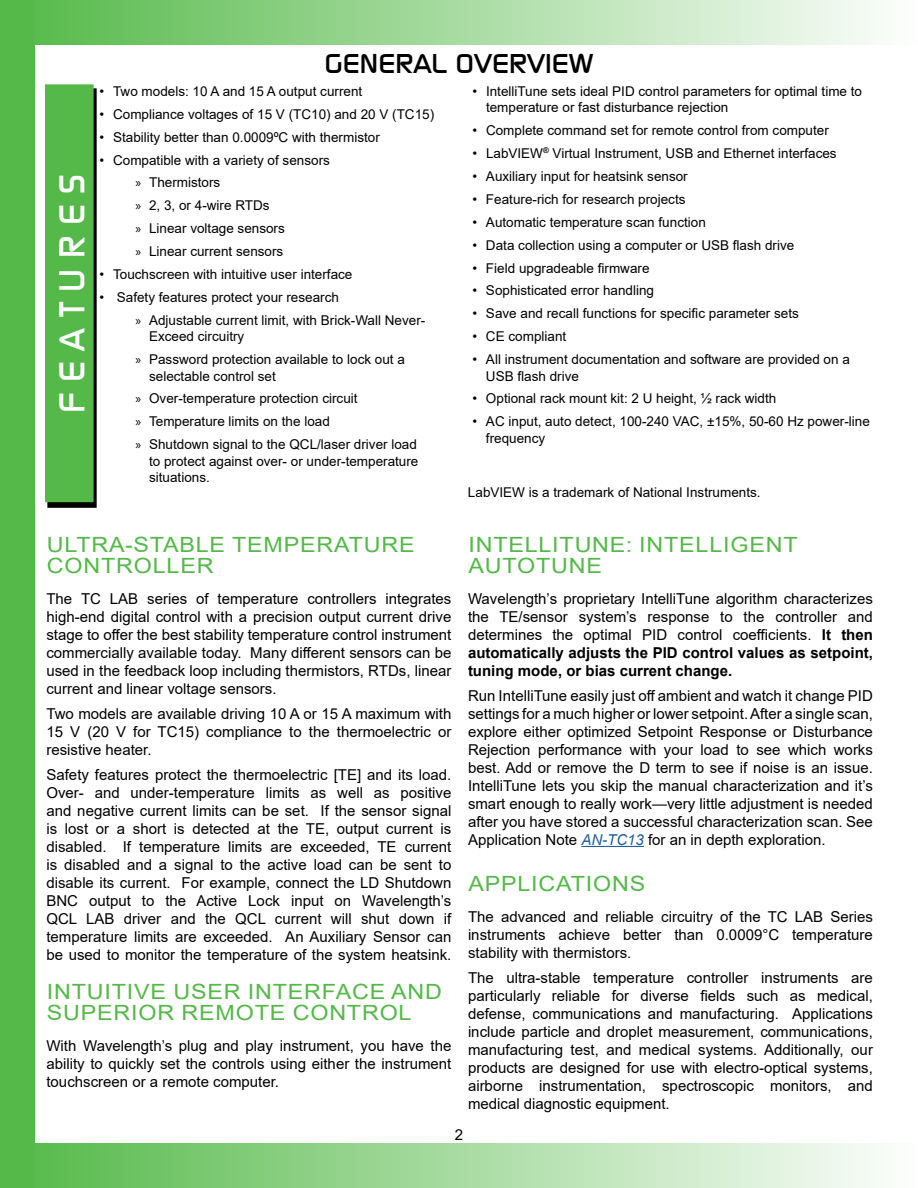
<style>
.page{position:relative;width:918px;height:1188px;background:#fff}
.page>*{position:absolute;margin:0;border:0;box-sizing:border-box;transform-origin:0 0}
.t1{font:35.7px "Modaerne";color:#fff;scale:1.04 1}
.t2{font:27px "Modaerne";color:#000;scale:1.11 1}
.t3{font:21px/21px "Arial";letter-spacing:.035em;color:#54b948;scale:1.11 1}
.t4{font:15px/18px "Arial";color:#000;text-align:justify}
.t5{font:13.5px/23px "Arial";color:#000}
.s1{font-family:"Myriad Pro"}
.s2{font-weight:700}
.s3{font-style:italic;color:#215e9e}
</style>
<div class="page">
<div style="left:1px;top:1px;width:916px;height:43px;background:linear-gradient(to right,#54b948,#fdfefd)"></div>
<div style="left:0;top:0;width:918px;height:45px;border:2px solid #54b948"></div>
<div style="left:1px;top:1144px;width:916px;height:43px;background:linear-gradient(to right,#54b948,#fdfefd)"></div>
<div style="left:0;top:1143px;width:918px;height:45px;border:2px solid #54b948"></div>
<div style="left:0;top:0;width:34px;height:1188px;background:#54b948"></div>
<hr style="left:917px;top:0;width:1px;height:1188px;background:#54b948">
<div style="left:47px;top:88px;width:50px;height:419px;background:#000"></div>
<div style="left:46px;top:85px;width:47px;height:416px;background:#54b948"></div>
<div style="left:45px;top:84px;width:49px;height:418px;border:1px solid #54b948"></div>
<hr style="left:581px;top:846px;width:63px;height:1px;background:#215e9e">
<h1 class="t1" style="left:52px;top:413px;width:231px;rotate:-90deg">F E A T U R E S</h1>
<h2 class="t2" style="left:324px;top:48px;width:244px">GENERAL OVERVIEW</h2>
<p class="t5" style="left:100px;top:79px;width:264px">• Two models: 10 A and 15 A output current</p>
<p class="t5" style="left:100px;top:102px;width:336px">• Compliance voltages of 15 V (TC10) and 20 V (TC15)</p>
<p class="t5" style="left:100px;top:125px;width:282px">• Stability better than 0.0009ºC with thermistor</p>
<p class="t5" style="left:136px;top:148px;width:196px;text-indent:-36px">• Compatible with a variety of sensors <span class="s1">»</span> Thermistors<br><span class="s1">»</span> 2, 3, or 4-wire RTDs<br><span class="s1">»</span> Linear voltage sensors<br><span class="s1">»</span> Linear current sensors</p>
<p class="t5" style="left:100px;top:263px;width:254px">• Touchscreen with intuitive user interface</p>
<p class="t5" style="left:136px;top:286px;width:291px;text-indent:-36px">• Safety features protect your research<br><span class="s1">»</span> Adjustable current limit, with Brick-Wall Never-</p>
<p class="t5" style="left:136px;top:325px;width:271px;text-indent:14px">Exceed circuitry<br><span class="s1">»</span> Password protection available to lock out a</p>
<p class="t5" style="left:136px;top:364px;width:283px;text-indent:14px">selectable control set<br><span class="s1">»</span> Over-temperature protection circuit<br><span class="s1">»</span> Temperature limits on the load<br><span class="s1">»</span> Shutdown signal to the QCL/laser driver load</p>
<p class="t5" style="left:149px;top:453px;width:271px;line-height:16.2px">to protect against over- or under-temperature situations.</p>
<p class="t5" style="left:486px;top:83px;width:378px;line-height:16.2px;text-indent:-14px">• IntelliTune sets ideal PID control parameters for optimal time to temperature or fast disturbance rejection</p>
<p class="t5" style="left:473px;top:119px;width:358px">• Complete command set for remote control from computer</p>
<p class="t5" style="left:473px;top:141px;width:366px">• LabVIEW<sup>®</sup> Virtual Instrument, USB and Ethernet interfaces</p>
<p class="t5" style="left:472px;top:164px;width:217px">• Auxiliary input for heatsink sensor</p>
<p class="t5" style="left:472px;top:187px;width:215px">• Feature-rich for research projects</p>
<p class="t5" style="left:472px;top:210px;width:235px">• Automatic temperature scan function</p>
<p class="t5" style="left:472px;top:233px;width:323px">• Data collection using a computer or USB flash drive</p>
<p class="t5" style="left:472px;top:256px;width:179px">• Field upgradeable firmware</p>
<p class="t5" style="left:472px;top:279px;width:183px">• Sophisticated error handling</p>
<p class="t5" style="left:472px;top:302px;width:328px">• Save and recall functions for specific parameter sets</p>
<p class="t5" style="left:472px;top:325px;width:95px">• CE compliant</p>
<p class="t5" style="left:486px;top:351px;width:365px;line-height:16.2px;text-indent:-14px">• All instrument documentation and software are provided on a<br>USB flash drive</p>
<p class="t5" style="left:472px;top:387px;width:305px">• Optional rack mount kit: 2 U height, ½ rack width</p>
<p class="t5" style="left:486px;top:414px;width:385px;line-height:16.2px;text-indent:-14px">• AC input, auto detect, 100-240 VAC, ±15%, 50-60 Hz power-line frequency</p>
<p class="t5" style="left:468px;top:481px;width:294px">LabVIEW is a trademark of National Instruments.</p>
<h3 class="t3" style="left:47px;top:534px;width:333px">ULTRA-STABLE TEMPERATURE<br>CONTROLLER</h3>
<p class="t4" style="left:46px;top:590px;width:406px">The TC LAB series of temperature controllers integrates high-end digital control with a precision output current drive stage to offer the best stability temperature control instrument commercially available today. Many different sensors can be used in the feedback loop including thermistors, RTDs, linear current and linear voltage sensors.</p>
<p class="t4" style="left:46px;top:705px;width:407px">Two models are available driving 10 A or 15 A maximum with 15 V (20 V for TC15) compliance to the thermoelectric or resistive heater.</p>
<p class="t4" style="left:46px;top:765px;width:406px">Safety features protect the thermoelectric [TE] and its load.<br>Over- and under-temperature limits as well as positive and negative current limits can be set. If the sensor signal is lost or a short is detected at the TE, output current is disabled. If temperature limits are exceeded, TE current is disabled and a signal to the active load can be sent to disable its current. For example, connect the LD Shutdown BNC output to the Active Lock input on Wavelength’s QCL LAB driver and the QCL current will shut down if temperature limits are exceeded. An Auxiliary Sensor can be used to monitor the temperature of the system heatsink.</p>
<h3 class="t3" style="left:47px;top:981px;width:358px">INTUITIVE USER INTERFACE AND<br>SUPERIOR REMOTE CONTROL</h3>
<p class="t4" style="left:46px;top:1037px;width:406px">With Wavelength’s plug and play instrument, you have the ability to quickly set the controls using either the instrument touchscreen or a remote computer.</p>
<h3 class="t3" style="left:468px;top:534px;width:298px">INTELLITUNE: INTELLIGENT<br>AUTOTUNE</h3>
<p class="t4" style="left:468px;top:590px;width:407px">Wavelength’s proprietary IntelliTune algorithm characterizes the TE/sensor system’s response to the controller and determines the optimal PID control coefficients. <span class="s2">It then automatically adjusts the PID control values as setpoint, tuning mode, or bias current change.</span></p>
<p class="t4" style="left:468px;top:687px;width:406px">Run IntelliTune easily just off ambient and watch it change PID settings for a much higher or lower setpoint. After a single scan, explore either optimized Setpoint Response or Disturbance Rejection performance with your load to see which works best. Add or remove the D term to see if noise is an issue.<br>IntelliTune lets you skip the manual characterization and it’s smart enough to really work—very little adjustment is needed after you have stored a successful characterization scan. See Application Note <span class="s3">AN-TC13</span> for an in depth exploration.</p>
<h3 class="t3" style="left:468px;top:873px;width:161px">APPLICATIONS</h3>
<p class="t4" style="left:468px;top:908px;width:406px">The advanced and reliable circuitry of the TC LAB Series instruments achieve better than 0.0009°C temperature stability with thermistors.</p>
<p class="t4" style="left:468px;top:969px;width:406px">The ultra-stable temperature controller instruments are particularly reliable for diverse fields such as medical, defense, communications and manufacturing. Applications include particle and droplet measurement, communications, manufacturing test, and medical systems. Additionally, our products are designed for use with electro-optical systems, airborne instrumentation, spectroscopic monitors, and medical diagnostic equipment.</p>
<p class="t4" style="left:455px;top:1125px;width:10px">2</p>
</div>
